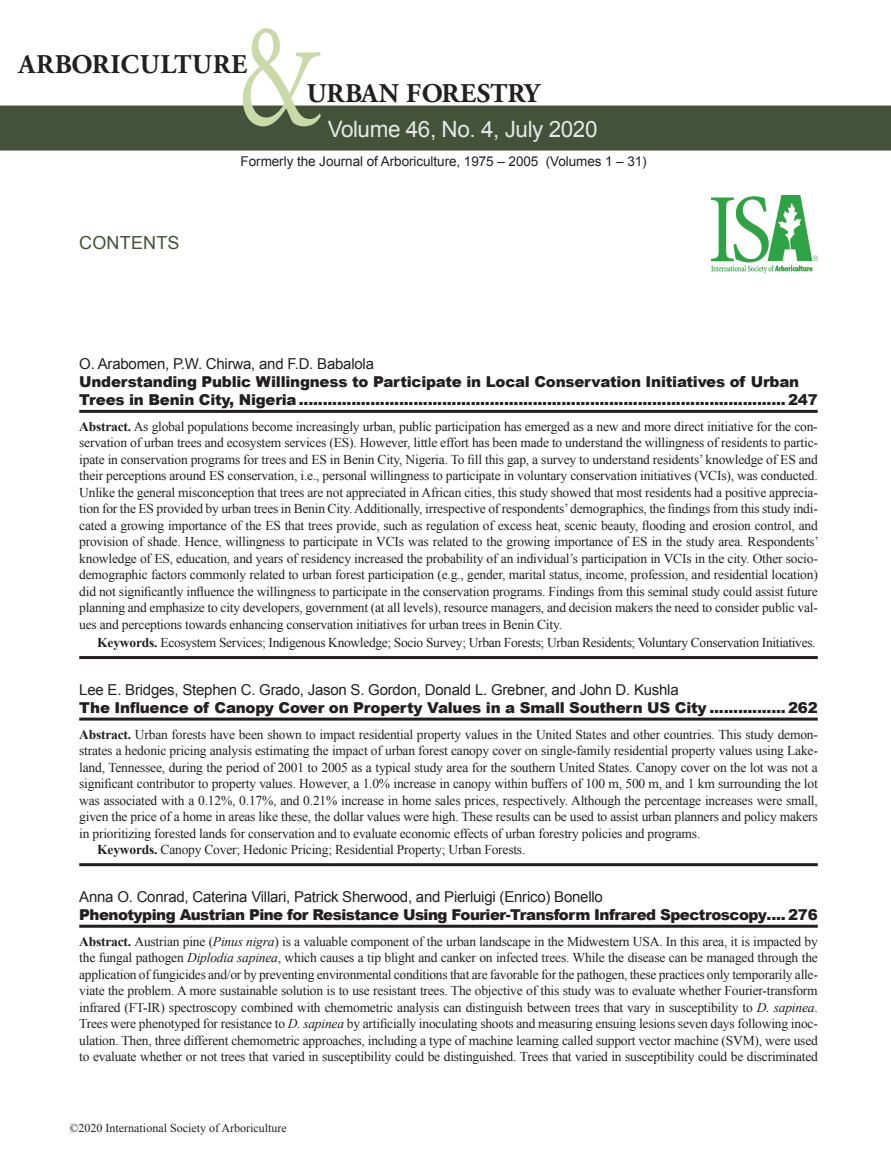
<style>
.page{position:relative;width:891px;height:1175px;background:#fff}
.page>*{position:absolute;margin:0;border:0;box-sizing:border-box;transform-origin:0 0}
.t1{font:150px "Adobe Garamond Pro";color:#c9d9a8;scale:.7 1}
.t2{font:700 27px "Adobe Garamond Pro";letter-spacing:.005em;color:#231f20}
.t3{font:700 27px "Adobe Garamond Pro";letter-spacing:.025em;color:#231f20}
.t4{font:22.5px "Arial";letter-spacing:-.02em;color:#e6e7e9}
.t5{font:18px "Arial";letter-spacing:.01em;color:#445239}
.t6{font:900 15px/18px "Arial";letter-spacing:-.015em;color:#231f20}
.t7{font:15px "Arial";letter-spacing:-.015em;color:#231f20}
.t8{font:900 15px "Arial";letter-spacing:-.035em;color:#231f20}
.t9{font:13.5px/16.5px "Times New Roman";letter-spacing:-.015em;color:#231f20;text-align:justify}
.t10{font:13.5px "Arial";letter-spacing:-.005em;color:#231f20}
.t11{font:12px "Times New Roman";color:#231f20}
.s1{font-weight:700}
.s2{font-style:italic}
</style>
<div class="page">
<div style="left:0;top:105px;width:890px;height:45px;background:#445239"></div>
<hr style="left:79px;top:410px;width:738px;height:3px;background:#231f20">
<hr style="left:79px;top:656px;width:738px;height:3px;background:#231f20">
<hr style="left:79px;top:717px;width:738px;height:3px;background:#231f20">
<hr style="left:79px;top:863px;width:738px;height:3px;background:#231f20">
<hr style="left:79px;top:924px;width:738px;height:3px;background:#231f20">
<img style="left:711px;top:195px;width:106px;height:78px">
<h1 class="t1" style="left:236px;top:-13px;width:124px">&amp;</h1>
<h2 class="t3" style="left:19px;top:48px;width:230px">ARBORICULTURE</h2>
<h2 class="t2" style="left:307px;top:77px;width:234px">URBAN FORESTRY</h2>
<h3 class="t4" style="left:327px;top:114px;width:271px">Volume 46, No. 4, July 2020</h3>
<p class="t10" style="left:240px;top:152px;width:407px">Formerly the Journal of Arboriculture, 1975 – 2005 (Volumes 1 – 31)</p>
<h3 class="t5" style="left:79px;top:231px;width:102px">CONTENTS</h3>
<p class="t7" style="left:79px;top:354px;width:296px">O. Arabomen, P.W. Chirwa, and F.D. Babalola</p>
<p class="t6" style="left:79px;top:372px;width:739px">Understanding Public Willingness to Participate in Local Conservation Initiatives of Urban<br>Trees in Benin City, Nigeria ...................................................................................................... 247</p>
<p class="t9" style="left:79px;top:418px;width:741px"><span class="s1">Abstract.</span> As global populations become increasingly urban, public participation has emerged as a new and more direct initiative for the con&shy;servation of urban trees and ecosystem services (ES). However, little effort has been made to understand the willingness of residents to partic&shy;ipate in conservation programs for trees and ES in Benin City, Nigeria. To fill this gap, a survey to understand residents’ knowledge of ES and their perceptions around ES conservation, i.e., personal willingness to participate in voluntary conservation initiatives (VCIs), was conducted.<br>Unlike the general misconception that trees are not appreciated in African cities, this study showed that most residents had a positive apprecia&shy;tion for the ES provided by urban trees in Benin City. Additionally, irrespective of respondents’ demographics, the findings from this study indi&shy;cated a growing importance of the ES that trees provide, such as regulation of excess heat, scenic beauty, flooding and erosion control, and provision of shade. Hence, willingness to participate in VCIs was related to the growing importance of ES in the study area. Respondents’ knowledge of ES, education, and years of residency increased the probability of an individual’s participation in VCIs in the city. Other socio&shy;demographic factors commonly related to urban forest participation (e.g., gender, marital status, income, profession, and residential location) did not significantly influence the willingness to participate in the conservation programs. Findings from this seminal study could assist future planning and emphasize to city developers, government (at all levels), resource managers, and decision makers the need to consider public val&shy;ues and perceptions towards enhancing conservation initiatives for urban trees in Benin City.</p>
<p class="t9" style="left:97px;top:634px;width:719px"><span class="s1">Keywords.</span> Ecosystem Services; Indigenous Knowledge; Socio Survey; Urban Forests; Urban Residents; Voluntary Conservation Initiatives.</p>
<p class="t7" style="left:79px;top:680px;width:601px">Lee E. Bridges, Stephen C. Grado, Jason S. Gordon, Donald L. Grebner, and John D. Kushla</p>
<p class="t6" style="left:79px;top:698px;width:739px">The Influence of Canopy Cover on Property Values in a Small Southern US City ................ 262</p>
<p class="t9" style="left:79px;top:725px;width:740px"><span class="s1">Abstract.</span> Urban forests have been shown to impact residential property values in the United States and other countries. This study demon-</p>
<p class="t9" style="left:79px;top:742px;width:740px">strates a hedonic pricing analysis estimating the impact of urban forest canopy cover on single-family residential property values using Lake-</p>
<p class="t9" style="left:79px;top:758px;width:739px">land, Tennessee, during the period of 2001 to 2005 as a typical study area for the southern United States. Canopy cover on the lot was not a</p>
<p class="t9" style="left:79px;top:775px;width:740px">significant contributor to property values. However, a 1.0% increase in canopy within buffers of 100 m, 500 m, and 1 km surrounding the lot</p>
<p class="t9" style="left:79px;top:791px;width:740px">was associated with a 0.12%, 0.17%, and 0.21% increase in home sales prices, respectively. Although the percentage increases were small,</p>
<p class="t9" style="left:79px;top:808px;width:740px">given the price of a home in areas like these, the dollar values were high. These results can be used to assist urban planners and policy makers</p>
<p class="t9" style="left:79px;top:824px;width:622px">in prioritizing forested lands for conservation and to evaluate economic effects of urban forestry policies and programs.</p>
<p class="t9" style="left:97px;top:841px;width:429px"><span class="s1">Keywords.</span> Canopy Cover; Hedonic Pricing; Residential Property; Urban Forests.</p>
<p class="t7" style="left:79px;top:887px;width:525px">Anna O. Conrad, Caterina Villari, Patrick Sherwood, and Pierluigi (Enrico) Bonello</p>
<p class="t8" style="left:79px;top:903px;width:739px">Phenotyping Austrian Pine for Resistance Using Fourier-Transform Infrared Spectroscopy.... 276</p>
<p class="t9" style="left:79px;top:932px;width:740px"><span class="s1">Abstract.</span> Austrian pine (<span class="s2">Pinus nigra</span>) is a valuable component of the urban landscape in the Midwestern USA. In this area, it is impacted by the fungal pathogen <span class="s2">Diplodia sapinea</span>, which causes a tip blight and canker on infected trees. While the disease can be managed through the application of fungicides and/or by preventing environmental conditions that are favorable for the pathogen, these practices only temporarily alle&shy;viate the problem. A more sustainable solution is to use resistant trees. The objective of this study was to evaluate whether Fourier-transform infrared (FT-IR) spectroscopy combined with chemometric analysis can distinguish between trees that vary in susceptibility to <span class="s2">D. sapinea</span>.<br>Trees were phenotyped for resistance to <span class="s2">D. sapinea</span> by artificially inoculating shoots and measuring ensuing lesions seven days following inoc&shy;ulation. Then, three different chemometric approaches, including a type of machine learning called support vector machine (SVM), were used to evaluate whether or not trees that varied in susceptibility could be distinguished. Trees that varied in susceptibility could be discriminated</p>
<p class="t11" style="left:69px;top:1119px;width:219px">©2020 International Society of Arboriculture</p>
</div>
